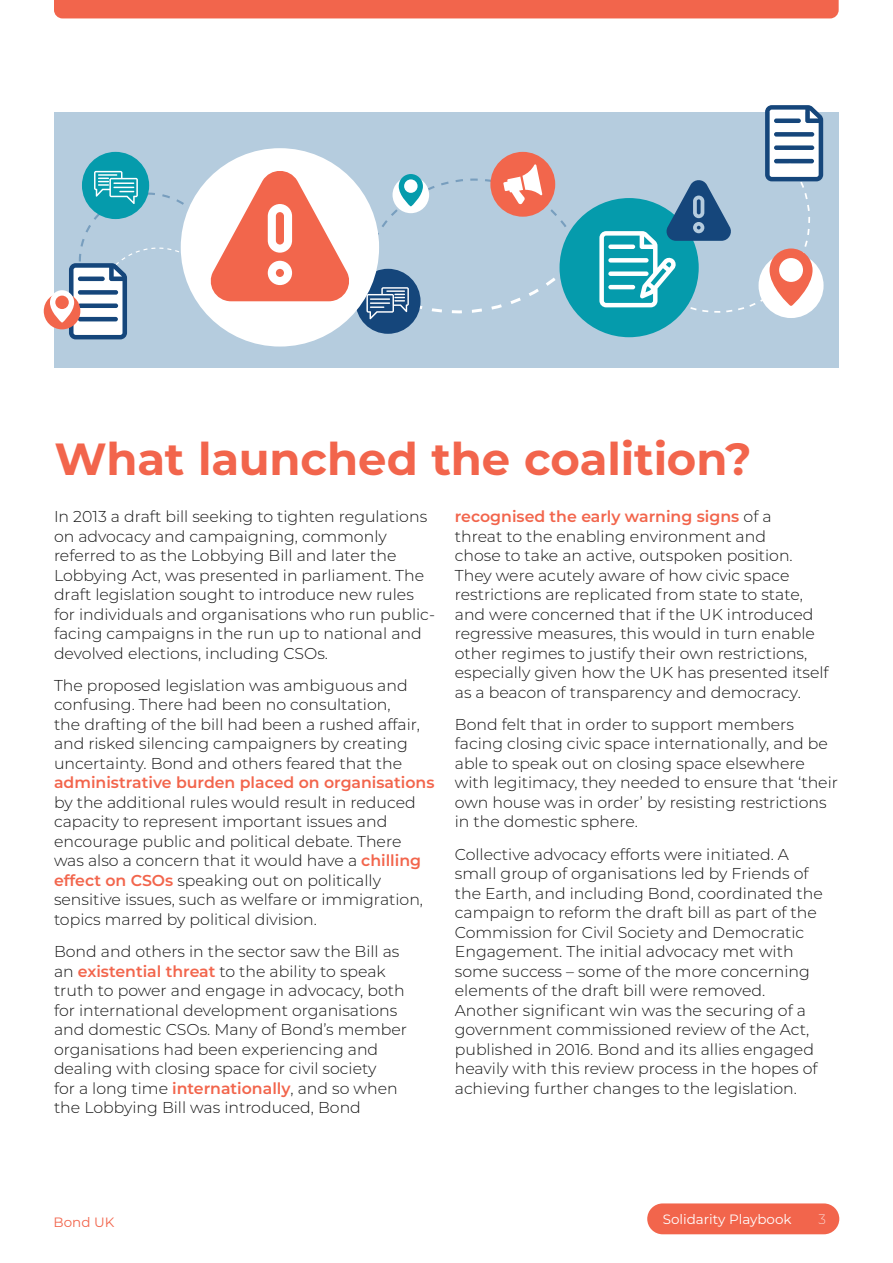
<style>
.page{position:relative;width:893px;height:1263px;background:#fff}
.page>*{position:absolute;margin:0;border:0;box-sizing:border-box;transform-origin:0 0}
.t1{font:700 45px "Montserrat";letter-spacing:-.005em;color:#f2654c}
.t2{font:300 15.75px/19.5px "Montserrat";color:#141414}
.t3{font:600 15.75px "Montserrat";color:#f2654c}
.t4{font:13.5px "Montserrat";color:#fff}
.t5{font:13.5px "Montserrat";color:#f2654c}
.t6{font:200 13.5px "Montserrat";color:#fff}
.s1{font-weight:600;color:#f2654c}
</style>
<div class="page">
<div style="left:647px;top:1203px;width:192px;height:31px;background:#f2654c;border-radius:15px"></div>
<div style="left:54px;top:0;width:785px;height:18px;background:#f2654c"></div>
<div style="left:54px;top:112px;width:785px;height:256px;background:#b5ccde"></div>
<div style="left:44px;top:293px;width:36px;height:36px;background:#f2664c;border-radius:50%"></div>
<svg style="left:50px;top:105px;width:773px;height:234px"></svg>
<h1 class="t1" style="left:54px;top:427px;width:699px">What launched the coalition?</h1>
<p class="t2" style="left:54px;top:506px;width:382px">In 2013 a draft bill seeking to tighten regulations on advocacy and campaigning, commonly referred to as the Lobbying Bill and later the Lobbying Act, was presented in parliament. The draft legislation sought to introduce new rules for individuals and organisations who run public&shy;facing campaigns in the run up to national and devolved elections, including CSOs.</p>
<p class="t2" style="left:54px;top:675px;width:368px">The proposed legislation was ambiguous and confusing. There had been no consultation, the drafting of the bill had been a rushed affair, and risked silencing campaigners by creating uncertainty. Bond and others feared that the</p>
<p class="t3" style="left:54px;top:771px;width:382px">administrative burden placed on organisations</p>
<p class="t2" style="left:54px;top:792px;width:371px">by the additional rules would result in reduced capacity to represent important issues and encourage public and political debate. There was also a concern that it would have a <span class="s1">chilling effect on CSOs</span> speaking out on politically sensitive issues, such as welfare or immigration, topics marred by political division.</p>
<p class="t2" style="left:54px;top:941px;width:354px">Bond and others in the sector saw the Bill as an <span class="s1">existential threat</span> to the ability to speak truth to power and engage in advocacy, both for international development organisations and domestic CSOs. Many of Bond’s member organisations had been experiencing and dealing with closing space for civil society<br>for a long time <span class="s1">internationally</span>, and so when the Lobbying Bill was introduced, Bond</p>
<p class="t2" style="left:455px;top:506px;width:375px"><span class="s1">recognised the early warning signs</span> of a<br>threat to the enabling environment and<br>chose to take an active, outspoken position.<br>They were acutely aware of how civic space restrictions are replicated from state to state, and were concerned that if the UK introduced regressive measures, this would in turn enable other regimes to justify their own restrictions, especially given how the UK has presented itself as a beacon of transparency and democracy.</p>
<p class="t2" style="left:455px;top:714px;width:385px">Bond felt that in order to support members facing closing civic space internationally, and be able to speak out on closing space elsewhere with legitimacy, they needed to ensure that ‘their own house was in order’ by resisting restrictions in the domestic sphere.</p>
<p class="t2" style="left:455px;top:844px;width:370px">Collective advocacy efforts were initiated. A small group of organisations led by Friends of the Earth, and including Bond, coordinated the campaign to reform the draft bill as part of the Commission for Civil Society and Democratic Engagement. The initial advocacy met with some success – some of the more concerning elements of the draft bill were removed.<br>Another significant win was the securing of a government commissioned review of the Act, published in 2016. Bond and its allies engaged heavily with this review process in the hopes of achieving further changes to the legislation.</p>
<p class="t5" style="left:54px;top:1213px;width:62px">Bond UK</p>
<p class="t4" style="left:663px;top:1210px;width:130px">Solidarity Playbook</p>
<p class="t6" style="left:818px;top:1210px;width:9px">3</p>
</div>
